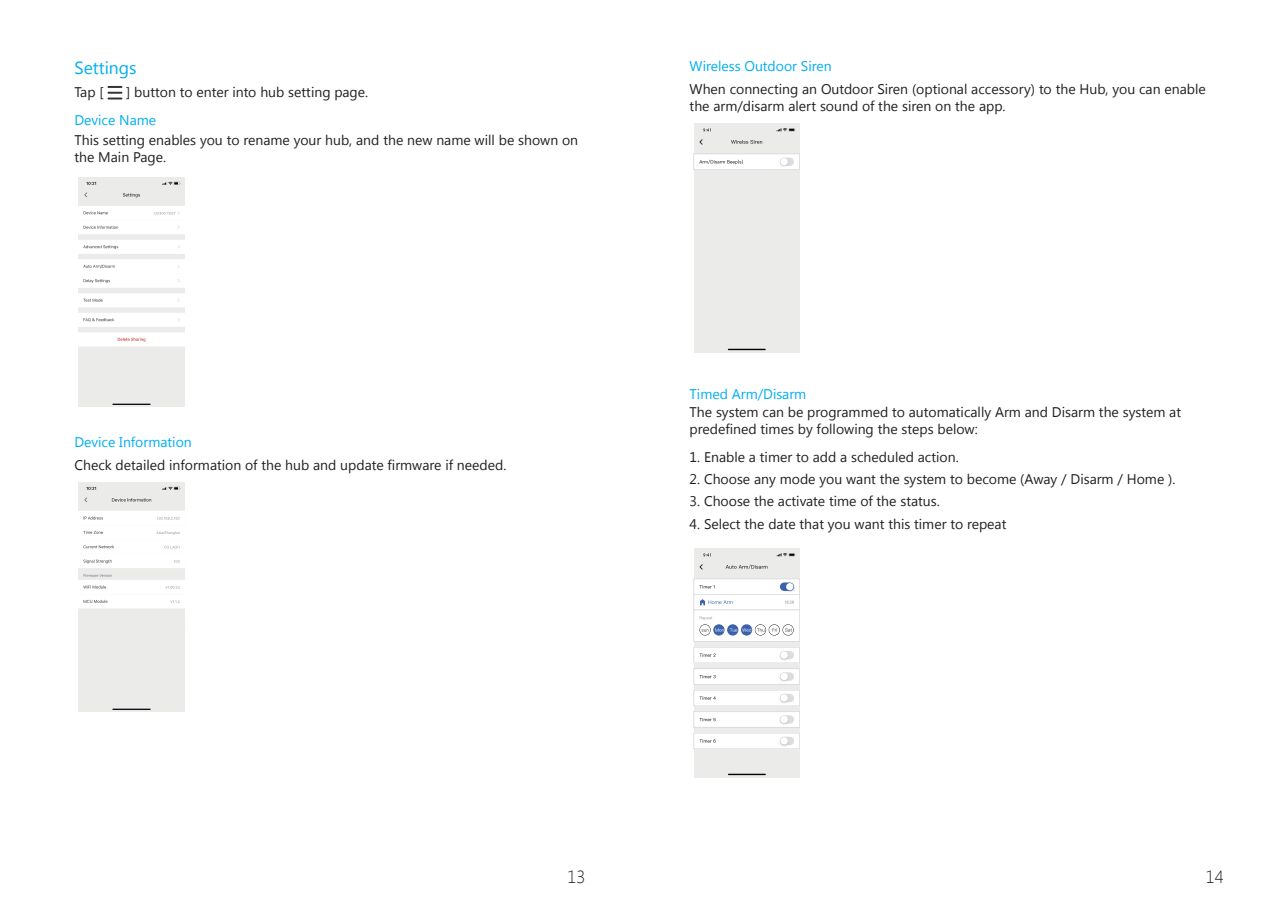
<style>
.page{position:relative;width:1280px;height:918px;background:#fff}
.page>*{position:absolute;margin:0;border:0;box-sizing:border-box;transform-origin:0 0}
._8号黑{font:17.5px "Segoe UI";color:#00aeef}
.t1{font:300 17.5px "Segoe UI";color:#231f20}
._8号黑-2{font:14px/17.5px "Segoe UI";color:#231f20}
.t2{font:14px "Segoe UI";color:#00aeef}
</style>
<div class="page">
<svg style="left:108px;top:86px;width:14px;height:13px"></svg>
<div style="left:78px;top:281px;width:107px;height:16px;border:1px solid #ddddde"></div>
<div style="left:78px;top:318px;width:107px;height:16px;border:1px solid #ddddde"></div>
<div style="left:78px;top:223px;width:107px;height:16px;border:1px solid #ddddde"></div>
<img style="left:79px;top:177px;width:105px;height:229px">
<div style="left:78px;top:618px;width:107px;height:16px;border:1px solid #ddddde"></div>
<div style="left:78px;top:559px;width:107px;height:16px;border:1px solid #ddddde"></div>
<img style="left:79px;top:482px;width:106px;height:229px">
<div style="left:694px;top:123px;width:106px;height:230px;background:#ebebea"></div>
<hr style="left:728px;top:349px;width:38px;height:1px;background:#030303">
<svg style="left:731px;top:140px;width:31px;height:4px"></svg>
<svg style="left:699px;top:139px;width:4px;height:6px"></svg>
<div style="left:694px;top:154px;width:106px;height:16px;background:#fff"></div>
<div style="left:694px;top:154px;width:106px;height:16px;border:1px solid #ddddde"></div>
<div style="left:780px;top:157px;width:14px;height:9px;background:#ddddde;border-radius:4px"></div>
<svg style="left:778px;top:157px;width:12px;height:12px"></svg>
<div style="left:780px;top:158px;width:8px;height:7px;background:#fff;border-radius:4px"></div>
<svg style="left:699px;top:160px;width:44px;height:4px"></svg>
<svg style="left:777px;top:128px;width:19px;height:3px"></svg>
<svg style="left:703px;top:128px;width:8px;height:4px"></svg>
<div style="left:694px;top:548px;width:106px;height:229px;background:#ebebea"></div>
<hr style="left:728px;top:773px;width:38px;height:2px;background:#030303">
<svg style="left:726px;top:564px;width:41px;height:5px"></svg>
<svg style="left:699px;top:564px;width:4px;height:6px"></svg>
<div style="left:694px;top:579px;width:106px;height:15px;background:#fff"></div>
<div style="left:694px;top:579px;width:106px;height:15px;border:1px solid #ddddde"></div>
<div style="left:780px;top:582px;width:14px;height:9px;background:#3c61ad;border-radius:4px"></div>
<svg style="left:784px;top:582px;width:12px;height:12px"></svg>
<div style="left:786px;top:583px;width:7px;height:7px;background:#fff;border-radius:4px"></div>
<svg style="left:699px;top:585px;width:15px;height:3px"></svg>
<div style="left:694px;top:594px;width:106px;height:16px;background:#fff"></div>
<div style="left:694px;top:594px;width:106px;height:16px;border:1px solid #ddddde"></div>
<svg style="left:784px;top:600px;width:10px;height:4px"></svg>
<svg style="left:700px;top:599px;width:33px;height:6px"></svg>
<div style="left:694px;top:610px;width:106px;height:31px;background:#fff"></div>
<div style="left:694px;top:610px;width:106px;height:31px;border:1px solid #ddddde"></div>
<svg style="left:700px;top:616px;width:12px;height:4px"></svg>
<div style="left:699px;top:624px;width:12px;height:11px;border:1px solid #343434;border-radius:50%"></div>
<svg style="left:701px;top:629px;width:7px;height:3px"></svg>
<div style="left:713px;top:624px;width:11px;height:11px;background:#3c61ad;border-radius:6px"></div>
<svg style="left:715px;top:628px;width:9px;height:4px"></svg>
<div style="left:727px;top:624px;width:11px;height:11px;background:#3c61ad;border-radius:6px"></div>
<div style="left:741px;top:624px;width:11px;height:11px;background:#3c61ad;border-radius:6px"></div>
<svg style="left:730px;top:628px;width:21px;height:4px"></svg>
<div style="left:755px;top:624px;width:11px;height:11px;border:1px solid #343434;border-radius:50%"></div>
<div style="left:769px;top:624px;width:11px;height:11px;border:1px solid #343434;border-radius:50%"></div>
<div style="left:782px;top:624px;width:12px;height:11px;border:1px solid #343434;border-radius:50%"></div>
<svg style="left:757px;top:628px;width:7px;height:4px"></svg>
<svg style="left:772px;top:628px;width:5px;height:3px"></svg>
<svg style="left:785px;top:628px;width:7px;height:4px"></svg>
<div style="left:694px;top:647px;width:106px;height:16px;background:#fff"></div>
<div style="left:694px;top:647px;width:106px;height:16px;border:1px solid #ddddde"></div>
<div style="left:780px;top:651px;width:14px;height:8px;background:#ddddde;border-radius:4px"></div>
<svg style="left:778px;top:651px;width:12px;height:11px"></svg>
<div style="left:780px;top:651px;width:8px;height:8px;background:#fff;border-radius:4px"></div>
<svg style="left:699px;top:653px;width:17px;height:4px"></svg>
<div style="left:694px;top:668px;width:106px;height:16px;background:#fff"></div>
<div style="left:694px;top:668px;width:106px;height:16px;border:1px solid #ddddde"></div>
<div style="left:780px;top:672px;width:14px;height:9px;background:#ddddde;border-radius:4px"></div>
<svg style="left:778px;top:672px;width:12px;height:11px"></svg>
<div style="left:780px;top:673px;width:8px;height:7px;background:#fff;border-radius:4px"></div>
<svg style="left:699px;top:675px;width:17px;height:3px"></svg>
<div style="left:694px;top:690px;width:106px;height:16px;background:#fff"></div>
<div style="left:694px;top:690px;width:106px;height:16px;border:1px solid #ddddde"></div>
<div style="left:780px;top:694px;width:14px;height:8px;background:#ddddde;border-radius:4px"></div>
<svg style="left:778px;top:694px;width:12px;height:11px"></svg>
<div style="left:780px;top:694px;width:8px;height:7px;background:#fff;border-radius:4px"></div>
<svg style="left:699px;top:696px;width:17px;height:4px"></svg>
<div style="left:694px;top:711px;width:106px;height:16px;background:#fff"></div>
<div style="left:694px;top:711px;width:106px;height:16px;border:1px solid #ddddde"></div>
<div style="left:780px;top:715px;width:14px;height:9px;background:#ddddde;border-radius:4px"></div>
<svg style="left:778px;top:715px;width:12px;height:11px"></svg>
<div style="left:780px;top:716px;width:8px;height:7px;background:#fff;border-radius:4px"></div>
<svg style="left:699px;top:718px;width:17px;height:3px"></svg>
<div style="left:694px;top:733px;width:106px;height:16px;background:#fff"></div>
<div style="left:694px;top:733px;width:106px;height:16px;border:1px solid #ddddde"></div>
<div style="left:780px;top:736px;width:14px;height:9px;background:#ddddde;border-radius:4px"></div>
<svg style="left:778px;top:736px;width:12px;height:12px"></svg>
<div style="left:780px;top:737px;width:8px;height:7px;background:#fff;border-radius:4px"></div>
<svg style="left:699px;top:739px;width:17px;height:3px"></svg>
<svg style="left:777px;top:553px;width:19px;height:3px"></svg>
<svg style="left:703px;top:553px;width:8px;height:3px"></svg>
<p class="_8号黑" style="left:74px;top:56px;width:64px">Settings</p>
<p class="_8号黑-2" style="left:74px;top:83px;width:31px">Tap [</p>
<p class="_8号黑-2" style="left:126px;top:83px;width:243px">] button to enter into hub setting page.</p>
<p class="t2" style="left:74px;top:110px;width:83px">Device Name</p>
<p class="_8号黑-2" style="left:74px;top:130px;width:505px">This setting enables you to rename your hub, and the new name will be shown on the Main Page.</p>
<p class="t2" style="left:74px;top:433px;width:119px">Device Information</p>
<p class="_8号黑-2" style="left:74px;top:455px;width:433px">Check detailed information of the hub and update firmware if needed.</p>
<p class="t2" style="left:690px;top:57px;width:144px">Wireless Outdoor Siren</p>
<p class="_8号黑-2" style="left:690px;top:80px;width:518px">When connecting an Outdoor Siren (optional accessory) to the Hub, you can enable the arm/disarm alert sound of the siren on the app.</p>
<p class="t2" style="left:690px;top:384px;width:118px">Timed Arm/Disarm</p>
<p class="_8号黑-2" style="left:690px;top:402px;width:493px">The system can be programmed to automatically Arm and Disarm the system at predefined times by following the steps below:</p>
<p class="_8号黑-2" style="left:690px;top:447px;width:271px">1. Enable a timer to add a scheduled action.</p>
<p class="_8号黑-2" style="left:690px;top:470px;width:487px">2. Choose any mode you want the system to become (Away / Disarm / Home ).</p>
<p class="_8号黑-2" style="left:690px;top:492px;width:252px">3. Choose the activate time of the status.</p>
<p class="_8号黑-2" style="left:690px;top:514px;width:318px">4. Select the date that you want this timer to repeat</p>
<p class="t1" style="left:567px;top:865px;width:20px">13</p>
<p class="t1" style="left:1206px;top:865px;width:20px">14</p>
</div>
